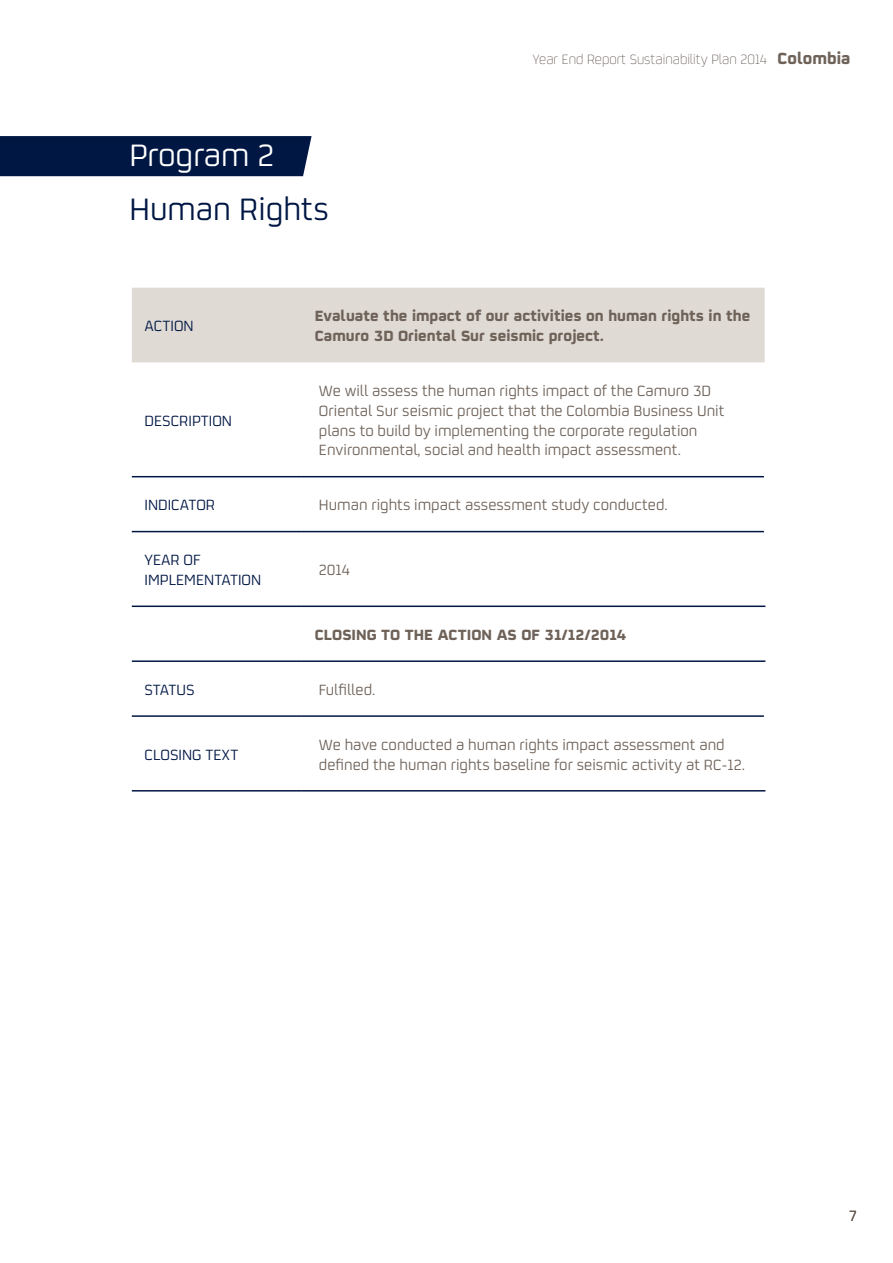
<style>
.page{position:relative;width:893px;height:1263px;background:#fff}
.page>*{position:absolute;margin:0;border:0;box-sizing:border-box;transform-origin:0 0}
.t1{font:34.5px "Repsol";color:#001744}
.t2{font:34.5px "Repsol";letter-spacing:-.005em;color:#fff}
.t3{font:16.5px/19.8px "Repsol";color:#6e6259}
.t4{font:700 16.5px/19.8px "Repsol";color:#6e6259}
.t5{font:16.5px/19.8px "Repsol";color:#001744}
.t6{font:300 15px "Repsol";color:#5b4d47}
.s1{font-weight:700;font-size:18px;color:#6e6259}
</style>
<div class="page">
<div style="left:0;top:136px;width:312px;height:40px;background:#001744"></div>
<div style="left:132px;top:288px;width:633px;height:74px;background:#dfdad4"></div>
<hr style="left:132px;top:531px;width:170px;height:1px;background:#001744">
<hr style="left:302px;top:476px;width:462px;height:1px;background:#001744">
<hr style="left:132px;top:715px;width:170px;height:2px;background:#001744">
<hr style="left:132px;top:605px;width:170px;height:2px;background:#001744">
<hr style="left:302px;top:605px;width:463px;height:2px;background:#001744">
<hr style="left:132px;top:660px;width:170px;height:2px;background:#001744">
<hr style="left:132px;top:790px;width:170px;height:1px;background:#001744">
<hr style="left:302px;top:790px;width:463px;height:1px;background:#001744">
<hr style="left:302px;top:531px;width:462px;height:1px;background:#001744">
<hr style="left:132px;top:476px;width:170px;height:1px;background:#001744">
<hr style="left:302px;top:660px;width:463px;height:2px;background:#001744">
<hr style="left:302px;top:715px;width:462px;height:2px;background:#001744">
<h1 class="t2" style="left:129px;top:131px;width:146px">Program 2</h1>
<h1 class="t1" style="left:129px;top:186px;width:201px">Human Rights</h1>
<p class="t6" style="left:532px;top:49px;width:320px">Year End Report Sustainability Plan 2014 <span class="s1">Colombia</span></p>
<p class="t5" style="left:145px;top:315px;width:51px">ACTION</p>
<p class="t4" style="left:315px;top:304px;width:437px">Evaluate the impact of our activities on human rights in the<br>Camuro 3D Oriental Sur seismic project.</p>
<p class="t5" style="left:145px;top:409px;width:89px">DESCRIPTION</p>
<p class="t3" style="left:319px;top:380px;width:407px">We will assess the human rights impact of the Camuro 3D Oriental Sur seismic project that the Colombia Business Unit plans to build by implementing the corporate regulation Environmental, social and health impact assessment.</p>
<p class="t5" style="left:145px;top:494px;width:72px">INDICATOR</p>
<p class="t3" style="left:319px;top:494px;width:350px">Human rights impact assessment study conducted.</p>
<p class="t5" style="left:145px;top:549px;width:118px">YEAR OF<br>IMPLEMENTATION</p>
<p class="t3" style="left:319px;top:559px;width:33px">2014</p>
<p class="t4" style="left:315px;top:623px;width:313px">CLOSING TO THE ACTION AS OF 31/12/2014</p>
<p class="t5" style="left:145px;top:679px;width:52px">STATUS</p>
<p class="t3" style="left:319px;top:679px;width:58px">Fulfilled.</p>
<p class="t5" style="left:145px;top:743px;width:95px">CLOSING TEXT</p>
<p class="t3" style="left:319px;top:733px;width:427px">We have conducted a human rights impact assessment and defined the human rights baseline for seismic activity at RC-12.</p>
<p class="t3" style="left:849px;top:1205px;width:9px">7</p>
</div>
